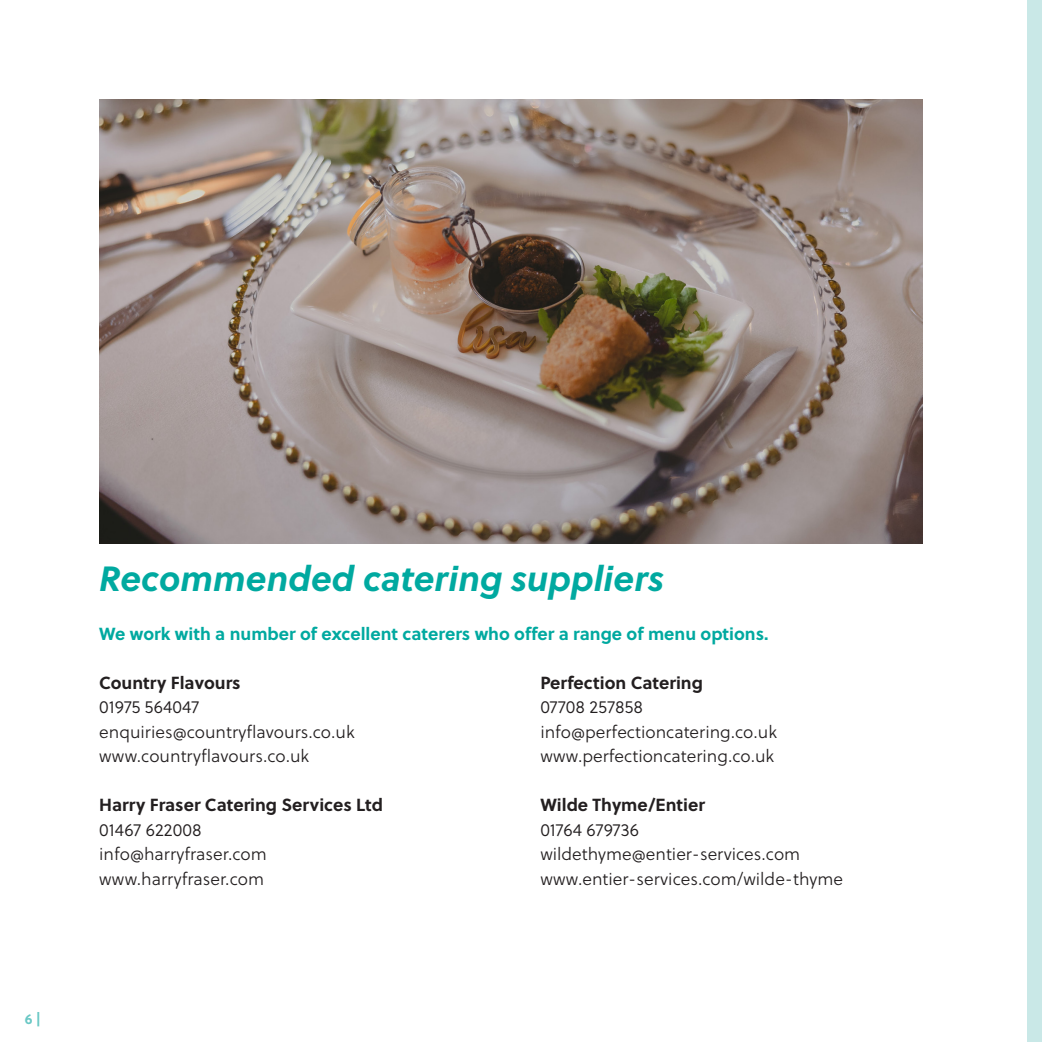
<style>
.page{position:relative;width:1042px;height:1042px;background:#fff}
.page>*{position:absolute;margin:0;border:0;box-sizing:border-box;transform-origin:0 0}
.t1{font:italic 700 35px "Soleil";color:#00a9a0}
.t2{font:17.5px "Soleil Lt";color:#231f20}
.t3{font:700 17.5px "Soleil";color:#231f20}
.t4{font:700 17.5px "Soleil";color:#00a9a0}
.t5{font:700 14px "Soleil";color:#6ac8c5}
</style>
<div class="page">
<div style="left:1027px;top:0;width:15px;height:1042px;background:#c9e8e7"></div>
<img style="left:99px;top:99px;width:824px;height:444px">
<p class="t5" style="left:25px;top:1008px;width:17px">6 |</p>
<p class="t1" style="left:99px;top:551px;width:566px">Recommended catering suppliers</p>
<p class="t4" style="left:99px;top:620px;width:671px">We work with a number of excellent caterers who offer a range of menu options.</p>
<p class="t3" style="left:99px;top:669px;width:143px">Country Flavours</p>
<p class="t3" style="left:540px;top:669px;width:164px">Perfection Catering</p>
<p class="t2" style="left:99px;top:695px;width:102px">01975 564047</p>
<p class="t2" style="left:540px;top:695px;width:104px">07708 257858</p>
<p class="t2" style="left:99px;top:719px;width:257px">enquiries@countryflavours.co.uk</p>
<p class="t2" style="left:540px;top:719px;width:238px">info@perfectioncatering.co.uk</p>
<p class="t2" style="left:99px;top:744px;width:211px">www.countryflavours.co.uk</p>
<p class="t2" style="left:540px;top:744px;width:235px">www.perfectioncatering.co.uk</p>
<p class="t3" style="left:99px;top:791px;width:285px">Harry Fraser Catering Services Ltd</p>
<p class="t3" style="left:540px;top:791px;width:166px">Wilde Thyme/Entier</p>
<p class="t2" style="left:99px;top:817px;width:104px">01467 622008</p>
<p class="t2" style="left:540px;top:817px;width:100px">01764 679736</p>
<p class="t2" style="left:99px;top:842px;width:169px">info@harryfraser.com</p>
<p class="t2" style="left:540px;top:842px;width:261px">wildethyme@entier-services.com</p>
<p class="t2" style="left:99px;top:866px;width:166px">www.harryfraser.com</p>
<p class="t2" style="left:540px;top:866px;width:304px">www.entier-services.com/wilde-thyme</p>
</div>
